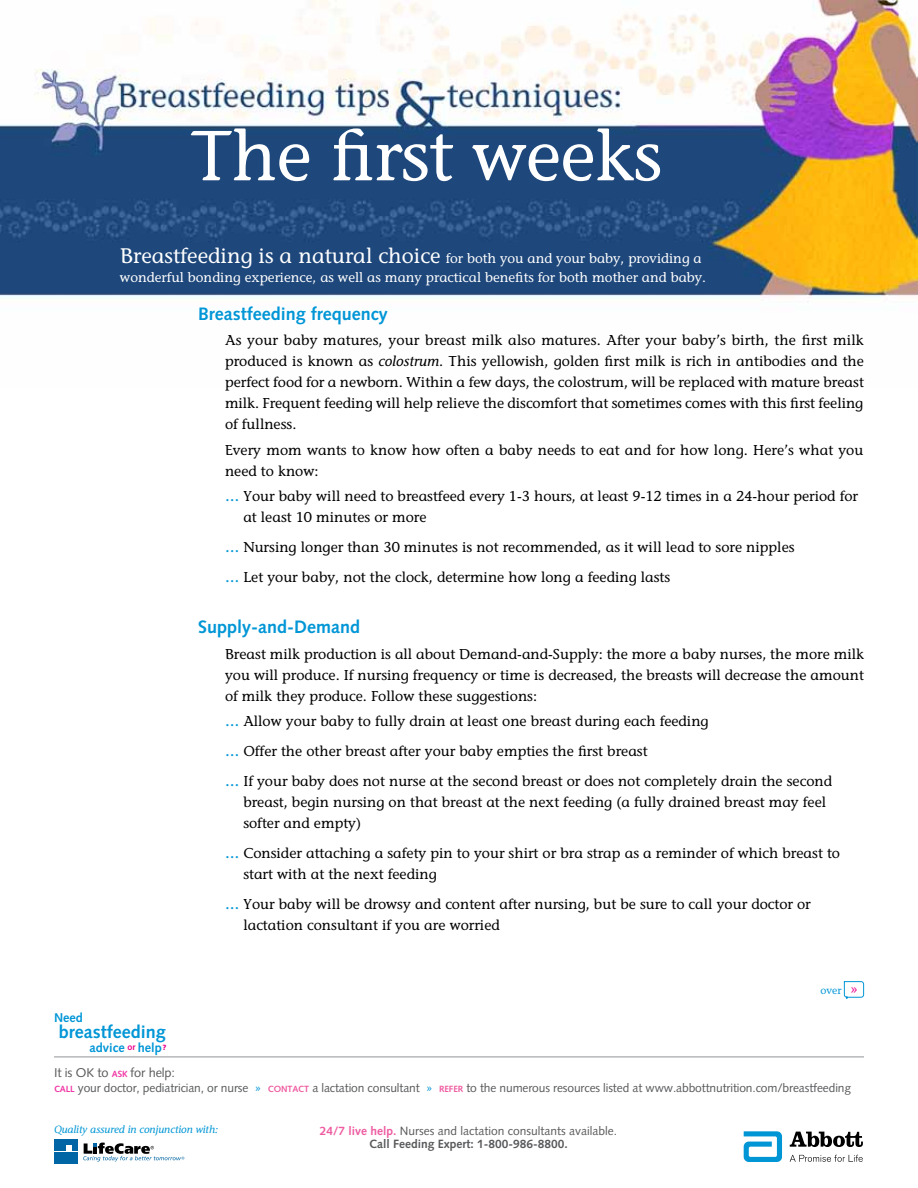
<style>
.page{position:relative;width:918px;height:1188px;background:#fff}
.page>*{position:absolute;margin:0;border:0;box-sizing:border-box;transform-origin:0 0}
.t1{font:70.5px "Stone Informal";letter-spacing:-.01em;color:#fff}
.t2{font:700 18px "Syntax";color:#0096d6}
.t3{font:14.25px/21px "Stone Informal";color:#000}
.t4{font:13.5px/19.5px "Stone Informal";color:#fff}
.t5{font:12.75px "Syntax";letter-spacing:-.01em;color:#58595b}
.t6{font:700 12.75px "Syntax";color:#0096d6}
.t7{font:12px/13.5px "Syntax";letter-spacing:-.01em;color:#58595b;text-align:center}
.t8{font:italic 10.5px "Stone Informal";color:#0096d6}
.t9{font:10.5px "Stone Informal";color:#0096d6}
.s1{font-size:21px}
.s2{font-style:italic}
.s3{font-weight:600;color:#0096d6}
.s4{font-size:9px;color:#ec008c}
.s5{font-weight:900;font-size:7.5px;color:#ec008c}
.s6{font-family:"Syntax";font-size:15px;color:#ec008c}
.s7{font-weight:700;font-size:9px;color:#f033a3}
.s8{color:#0096d6}
.s9{font-weight:700;font-size:9px;color:#ef5ba1}
.s10{font-weight:700;color:#ef5ba1}
.s11{font-weight:700}
</style>
<div class="page">
<hr style="left:54px;top:1057px;width:810px;height:1px;background:#939598">
<svg style="left:54px;top:1140px;width:130px;height:23px"></svg>
<svg style="left:790px;top:1155px;width:73px;height:7px"></svg>
<svg style="left:744px;top:1131px;width:38px;height:31px"></svg>
<svg style="left:790px;top:1132px;width:73px;height:15px"></svg>
<img style="left:0;top:0;width:918px;height:298px">
<svg style="left:844px;top:981px;width:20px;height:18px"></svg>
<h1 class="t1" style="left:190px;top:114px;width:473px">The first weeks</h1>
<p class="t4" style="left:120px;top:248px;width:588px"><span class="s1">Breastfeeding is a natural choice</span> for both you and your baby, providing a wonderful bonding experience, as well as many practical benefits for both mother and baby.</p>
<p class="t2" style="left:198px;top:303px;width:191px">Breastfeeding frequency</p>
<p class="t3" style="left:225px;top:330px;width:641px;text-align:justify">As your baby matures, your breast milk also matures. After your baby’s birth, the first milk produced is known as <span class="s2">colostrum</span>. This yellowish, golden first milk is rich in antibodies and the perfect food for a newborn. Within a few days, the colostrum, will be replaced with mature breast milk. Frequent feeding will help relieve the discomfort that sometimes comes with this first feeling of fullness.</p>
<p class="t3" style="left:225px;top:439px;width:640px">Every mom wants to know how often a baby needs to eat and for how long. Here’s what you need to know:</p>
<p class="t3" style="left:243px;top:486px;width:616px;text-indent:-18px"><span class="s3">…</span> Your baby will need to breastfeed every 1-3 hours, at least 9-12 times in a 24-hour period for at least 10 minutes or more</p>
<p class="t3" style="left:225px;top:532px;width:571px;line-height:30px"><span class="s3">…</span> Nursing longer than 30 minutes is not recommended, as it will lead to sore nipples <span class="s3">…</span> Let your baby, not the clock, determine how long a feeding lasts</p>
<p class="t2" style="left:198px;top:616px;width:164px">Supply-and-Demand</p>
<p class="t3" style="left:225px;top:643px;width:641px;text-align:justify">Breast milk production is all about Demand-and-Supply: the more a baby nurses, the more milk you will produce. If nursing frequency or time is decreased, the breasts will decrease the amount of milk they produce. Follow these suggestions:</p>
<p class="t3" style="left:225px;top:706px;width:609px;line-height:30px"><span class="s3">…</span> Allow your baby to fully drain at least one breast during each feeding<br><span class="s3">…</span> Offer the other breast after your baby empties the first breast<br><span class="s3">…</span> If your baby does not nurse at the second breast or does not completely drain the second</p>
<p class="t3" style="left:243px;top:792px;width:584px">breast, begin nursing on that breast at the next feeding (a fully drained breast may feel softer and empty)</p>
<p class="t3" style="left:243px;top:843px;width:598px;text-indent:-18px"><span class="s3">…</span> Consider attaching a safety pin to your shirt or bra strap as a reminder of which breast to start with at the next feeding</p>
<p class="t3" style="left:243px;top:894px;width:569px;text-indent:-18px"><span class="s3">…</span> Your baby will be drowsy and content after nursing, but be sure to call your doctor or lactation consultant if you are worried</p>
<p class="t6" style="left:54px;top:1011px;width:31px">Need</p>
<p class="t2" style="left:59px;top:1021px;width:108px">breastfeeding</p>
<p class="t6" style="left:89px;top:1040px;width:78px">advice <span class="s4">or</span> help<span class="s5">?</span></p>
<p class="t9" style="left:820px;top:984px;width:40px">over <span class="s6">»</span></p>
<p class="t5" style="left:54px;top:1065px;width:123px">It is OK to <span class="s7">Ask</span> for help:</p>
<p class="t7" style="left:54px;top:1081px;width:799px"><span class="s7">Call</span> your doctor, pediatrician, or nurse <span class="s8">»</span> <span class="s9">Contact</span> a lactation consultant <span class="s8">»</span> <span class="s9">Refer</span> to the numerous resources listed at www.abbottnutrition.com/breastfeeding</p>
<p class="t8" style="left:54px;top:1123px;width:166px">Quality assured in conjunction with:</p>
<p class="t7" style="left:320px;top:1124px;width:299px"><span class="s10">24/7 live help.</span> Nurses and lactation consultants available.<br><span class="s11">Call Feeding Expert: 1-800-986-8800.</span></p>
</div>
